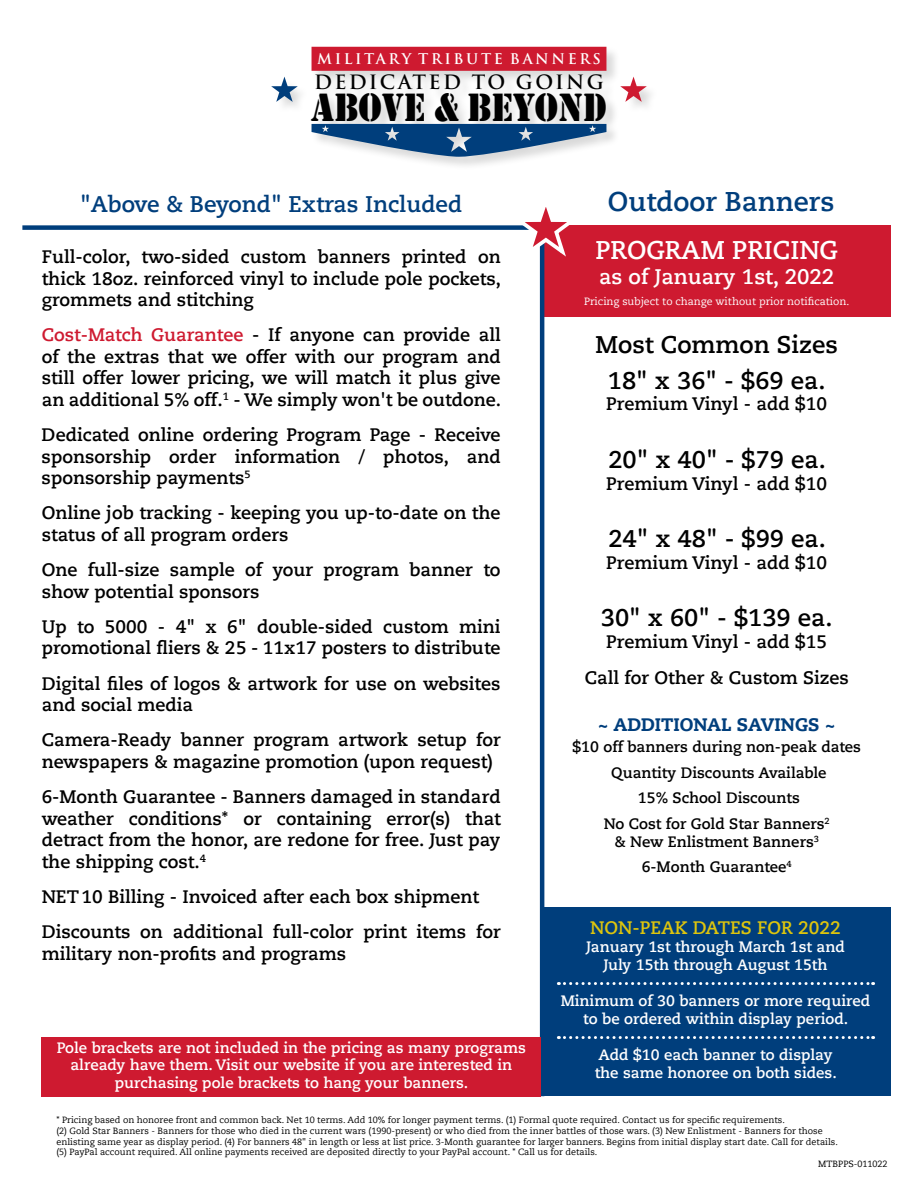
<style>
.page{position:relative;width:918px;height:1188px;background:#fff}
.page>*{position:absolute;margin:0;border:0;box-sizing:border-box;transform-origin:0 0}
.t1{font:40.8px "Stencil";color:#000;scale:.9 1}
.t2{font:700 27px "Caecilia LT Std";color:#003e7c}
.t3{font:700 25.5px "Caecilia LT Std";color:#fff}
.t4{font:700 24px/36px "Caecilia LT Std";color:#000;text-align:center}
.t5{font:700 22.5px "Caecilia LT Std";color:#003e7c}
.t6{font:700 21px "Caecilia LT Std";color:#fff}
.t7{font:700 19.2px "Trajan";letter-spacing:.115em;color:#000}
.t8{font:700 18px/21.6px "Caecilia LT Std";color:#000}
.t9{font:700 18px "Caecilia LT Std";color:#dec50d}
.t10{font:800 18px "Caecilia LT Std";color:#003e7c}
.t11{font:700 15px/18px "Caecilia LT Std";color:#fff;text-align:center}
.t12{font:700 15px/25.5px "Caecilia LT Std";color:#000;text-align:center}
.t13{font:700 14.4px "Trajan";letter-spacing:.175em;color:#fff}
.t14{font:10.5px "Caecilia LT Std";color:#fff}
.t15{font:9px/10.8px "Caecilia LT Std";color:#000}
.s1{color:#ce1a30}
</style>
<div class="page">
<div style="left:540px;top:907px;width:351px;height:189px;background:#003e7c"></div>
<div style="left:540px;top:225px;width:351px;height:92px;background:#ce1a30"></div>
<div style="left:272px;top:46px;width:388px;height:125px;background:#000;opacity:.15"></div>
<div style="left:312px;top:47px;width:294px;height:24px;background:#ce1a30"></div>
<svg style="left:312px;top:124px;width:294px;height:33px"></svg>
<svg style="left:620px;top:77px;width:27px;height:25px"></svg>
<svg style="left:271px;top:77px;width:27px;height:25px"></svg>
<hr style="left:540px;top:230px;width:4px;height:866px;background:#003e7c">
<div style="left:22px;top:225px;width:522px;height:5px;background:#003e7c"></div>
<svg style="left:558px;top:982px;width:316px;height:3px"></svg>
<svg style="left:558px;top:1036px;width:316px;height:3px"></svg>
<svg style="left:508px;top:207px;width:62px;height:54px"></svg>
<div style="left:42px;top:1037px;width:499px;height:59px;background:#ce1a30"></div>
<p class="t13" style="left:317px;top:50px;width:285px">MILITARY TRIBUTE BANNERS</p>
<p class="t7" style="left:314px;top:70px;width:291px">DEDICATED TO GOING</p>
<h1 class="t1" style="left:311px;top:83px;width:330px">ABOVE &amp; BEYOND</h1>
<p class="t5" style="left:80px;top:191px;width:384px">"Above &amp; Beyond" Extras Included</p>
<p class="t8" style="left:42px;top:246px;width:461px;text-align:justify">Full-color, two-sided custom banners printed on thick 18oz. reinforced vinyl to include pole pockets, grommets and stitching</p>
<p class="t8" style="left:42px;top:324px;width:461px;text-align:justify"><span class="s1">Cost-Match Guarantee</span> - If anyone can provide all of the extras that we offer with our program and still offer lower pricing, we will match it plus give an additional 5% off.<sup>1</sup> - We simply won't be outdone.</p>
<p class="t8" style="left:42px;top:424px;width:461px;text-align:justify">Dedicated online ordering Program Page - Receive sponsorship order information / photos, and sponsorship payments<sup>5</sup></p>
<p class="t8" style="left:42px;top:503px;width:461px">Online job tracking - keeping you up-to-date on the status of all program orders</p>
<p class="t8" style="left:42px;top:559px;width:461px">One full-size sample of your program banner to show potential sponsors</p>
<p class="t8" style="left:42px;top:616px;width:461px">Up to 5000 - 4" x 6" double-sided custom mini promotional fliers &amp; 25 - 11x17 posters to distribute</p>
<p class="t8" style="left:42px;top:673px;width:460px">Digital files of logos &amp; artwork for use on websites and social media</p>
<p class="t8" style="left:42px;top:729px;width:461px">Camera-Ready banner program artwork setup for newspapers &amp; magazine promotion (upon request)</p>
<p class="t8" style="left:42px;top:786px;width:461px;text-align:justify">6-Month Guarantee - Banners damaged in standard weather conditions* or containing error(s) that detract from the honor, are redone for free. Just pay the shipping cost.<sup>4</sup></p>
<p class="t8" style="left:42px;top:879px;width:461px;line-height:35.1px">NET 10 Billing - Invoiced after each box shipment<br>Discounts on additional full-color print items for</p>
<p class="t8" style="left:42px;top:943px;width:306px">military non-profits and programs</p>
<p class="t11" style="left:57px;top:1039px;width:470px">Pole brackets are not included in the pricing as many programs already have them. Visit our website if you are interested in purchasing pole brackets to hang your banners.</p>
<h2 class="t2" style="left:608px;top:185px;width:228px">Outdoor Banners</h2>
<h3 class="t3" style="left:595px;top:235px;width:244px">PROGRAM PRICING</h3>
<p class="t6" style="left:599px;top:265px;width:237px">as of January 1st, 2022</p>
<p class="t14" style="left:584px;top:295px;width:267px">Pricing subject to change without prior notification.</p>
<h3 class="t4" style="left:596px;top:327px;width:244px">Most Common Sizes<br>18" x 36" - $69 ea.</h3>
<p class="t8" style="left:606px;top:394px;width:222px">Premium Vinyl - add $10</p>
<h3 class="t4" style="left:608px;top:442px;width:219px">20" x 40" - $79 ea.</h3>
<p class="t8" style="left:606px;top:473px;width:222px">Premium Vinyl - add $10</p>
<h3 class="t4" style="left:608px;top:521px;width:219px">24" x 48" - $99 ea.</h3>
<p class="t8" style="left:606px;top:552px;width:222px">Premium Vinyl - add $10</p>
<h3 class="t4" style="left:601px;top:600px;width:233px">30" x 60" - $139 ea.</h3>
<p class="t8" style="left:585px;top:624px;width:266px;line-height:35.7px;text-align:center">Premium Vinyl - add $15<br>Call for Other &amp; Custom Sizes</p>
<p class="t10" style="left:598px;top:714px;width:240px">~ ADDITIONAL SAVINGS ~</p>
<p class="t12" style="left:572px;top:735px;width:290px">$10 off banners during non-peak dates<br>Quantity Discounts Available<br>15% School Discounts<br>No Cost for Gold Star Banners<sup>2</sup></p>
<p class="t12" style="left:614px;top:829px;width:206px">&amp; New Enlistment Banners<sup>3<br></sup>6-Month Guarantee<sup>4</sup></p>
<p class="t9" style="left:590px;top:917px;width:252px">NON-PEAK DATES FOR 2022</p>
<p class="t11" style="left:586px;top:938px;width:260px">January 1st through March 1st and<br>July 15th through August 15th</p>
<p class="t11" style="left:561px;top:992px;width:311px">Minimum of 30 banners or more required to be ordered within display period.</p>
<p class="t11" style="left:595px;top:1046px;width:244px;text-align:left">Add $10 each banner to display the same honoree on both sides.</p>
<p class="t15" style="left:56px;top:1115px;width:783px">* Pricing based on honoree front and common back. Net 10 terms. Add 10% for longer payment terms. (1) Formal quote required. Contact us for specific requirements.<br>(2) Gold Star Banners - Banners for those who died in the current wars (1990-present) or who died from the inner battles of those wars. (3) New Enlistment - Banners for those enlisting same year as display period. (4) For banners 48" in length or less at list price. 3-Month guarantee for larger banners. Begins from initial display start date. Call for details. (5) PayPal account required. All online payments received are deposited directly to your PayPal account. * Call us for details.</p>
<p class="t15" style="left:818px;top:1158px;width:71px">MTBPPS-011022</p>
</div>
